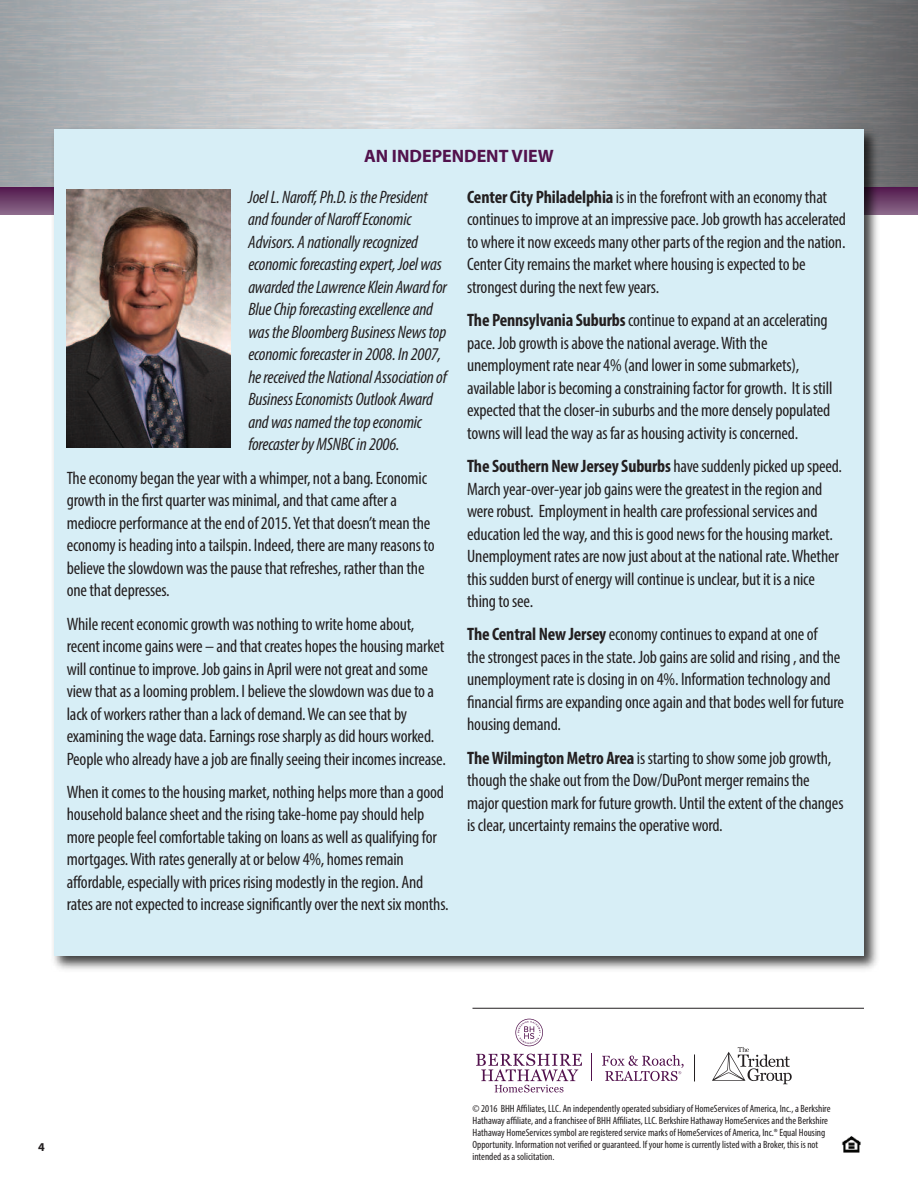
<style>
.page{position:relative;width:918px;height:1188px;background:#fff}
.page>*{position:absolute;margin:0;border:0;box-sizing:border-box;transform-origin:0 0}
.t1{font:condensed 18px/22.5px "Myriad Pro";letter-spacing:-.01em;color:#231f20}
.t2{font:italic condensed 18px/22.5px "Myriad Pro";letter-spacing:-.01em;color:#231f20}
.t3{font:700 18px "Myriad Pro";color:#52124d}
.t4{font:700 12px "Myriad Pro";color:#231f20}
.t5{font:condensed 10.5px/12px "Myriad Pro";color:#231f20}
.s1{font-weight:700}
</style>
<div class="page">
<img style="left:0;top:0;width:918px;height:188px">
<div style="left:0;top:188px;width:918px;height:26px;background:linear-gradient(to bottom,#541c4f,#886687)"></div>
<svg style="left:476px;top:1019px;width:106px;height:73px"></svg>
<svg style="left:591px;top:1054px;width:1px;height:27px"></svg>
<svg style="left:602px;top:1055px;width:82px;height:26px"></svg>
<svg style="left:712px;top:1047px;width:80px;height:37px"></svg>
<svg style="left:694px;top:1054px;width:1px;height:27px"></svg>
<hr style="left:472px;top:1008px;width:392px;height:1px;background:#231f20">
<img style="left:842px;top:1136px;width:19px;height:17px">
<img style="left:48px;top:123px;width:836px;height:847px">
<div style="left:54px;top:129px;width:810px;height:827px;background:#d7eef6"></div>
<img style="left:66px;top:189px;width:164px;height:259px">
<p class="t3" style="left:364px;top:149px;width:191px">AN INDEPENDENT VIEW</p>
<p class="t2" style="left:248px;top:187px;width:200px">JoelL. Naroff,Ph.D. isthePresident andfounderof NaroffEconomic Advisors. A nationallyrecognized economicforecastingexpert,Joelwas awardedtheLawrenceKlein Awardfor BlueChipforecastingexcellenceand wasthe Bloomberg Business Newstop economicforecaster in2008. In2007, hereceivedthe National Associationof BusinessEconomists Outlook Award andwasnamedthetopeconomic forecasterbyMSNBCin2006.</p>
<p class="t1" style="left:67px;top:468px;width:369px">Theeconomybegan theyearwith awhimper, notabang.Economic growth in the firstquarterwasminimal,andthatcameaftera mediocreperformanceat theendof2015.Yet thatdoesn’tmean the economyis headingintoatailspin. Indeed, therearemanyreasonsto believetheslowdownwasthepausethat refreshes, rather than the onethatdepresses.</p>
<p class="t1" style="left:67px;top:614px;width:381px">Whilerecenteconomicgrowthwas nothingtowrite homeabout, recent incomegainswere – andthatcreates hopesthe housingmarket willcontinuetoimprove. Jobgainsin Aprilwere notgreatandsome viewthatasaloomingproblem. Ibelievetheslowdownwasduetoa lackofworkersrather than alackofdemand.Wecan seethatby examiningthewagedata.Earningsrosesharplyasdid hoursworked.<br>Peoplewhoalready haveajobare finallyseeingtheir incomesincrease.</p>
<p class="t1" style="left:67px;top:782px;width:384px">When itcomestothe housingmarket, nothing helpsmorethan agood householdbalancesheetandtherisingtake-homepayshould help morepeoplefeelcomfortabletakingon loansaswellasqualifyingfor mortgages.With ratesgenerallyatorbelow4%, homesremain affordable,especiallywith pricesrisingmodestlyin theregion. And ratesare notexpectedtoincreasesignificantlyover the nextsixmonths.</p>
<p class="t1" style="left:467px;top:187px;width:381px"><span class="s1">CenterCity Philadelphia</span> isin theforefrontwith an economythat continuestoimproveatan impressivepace. Jobgrowth hasaccelerated towhereit nowexceedsmanyotherpartsof theregion andthe nation.<br>CenterCityremainsthemarketwhere housingisexpectedtobe strongestduringthe next fewyears.</p>
<p class="t1" style="left:467px;top:311px;width:367px"><span class="s1">The Pennsylvania Suburbs</span>continuetoexpandatan accelerating pace. Jobgrowth isabovethe nationalaverage.With the unemployment rate near4%(andlower in somesubmarkets), availablelabor isbecomingaconstrainingfactor forgrowth. It isstill expectedthat thecloser-in suburbsandthemoredenselypopulated townswill leadthewayasfaras housingactivityisconcerned.</p>
<p class="t1" style="left:467px;top:456px;width:376px"><span class="s1">The Southern NewJerseySuburbs</span> havesuddenlypickedupspeed.<br>March year-over-year jobgainswerethegreatest in theregion and wererobust. Employment in health careprofessionalservicesand education ledtheway,andthisisgood newsfor the housingmarket.<br>Unemployment ratesare nowjustaboutat the national rate.Whether thissudden burstofenergywillcontinueisunclear,but it isa nice thingtosee.</p>
<p class="t1" style="left:467px;top:625px;width:378px"><span class="s1">The Central NewJersey</span>economycontinuestoexpandatoneof thestrongestpacesin thestate. Jobgainsaresolidandrising,andthe unemployment rateisclosingin on 4%. Information technologyand financial firmsareexpandingonceagain andthatbodeswell for future housingdemand.</p>
<p class="t1" style="left:467px;top:748px;width:378px"><span class="s1">TheWilmingtonMetro Area</span> isstartingtoshowsomejobgrowth, though theshakeout fromthe Dow/DuPontmerger remainsthe majorquestionmarkfor futuregrowth. Until theextentof thechanges isclear,uncertaintyremainstheoperativeword.</p>
<p class="t4" style="left:38px;top:1142px;width:8px">4</p>
<p class="t5" style="left:472px;top:1103px;width:360px">© 2016 BHH Affiliates, LLC. An independently operated subsidiary of HomeServices of America, Inc., a Berkshire Hathaway affiliate, and a franchisee of BHH Affiliates, LLC. Berkshire Hathaway HomeServices and the Berkshire Hathaway HomeServices symbol are registered service marks of HomeServices of America, Inc.® Equal Housing Opportunity. Information not verified or guaranteed. If your home is currently listed with a Broker, this is not intended as a solicitation.</p>
</div>
